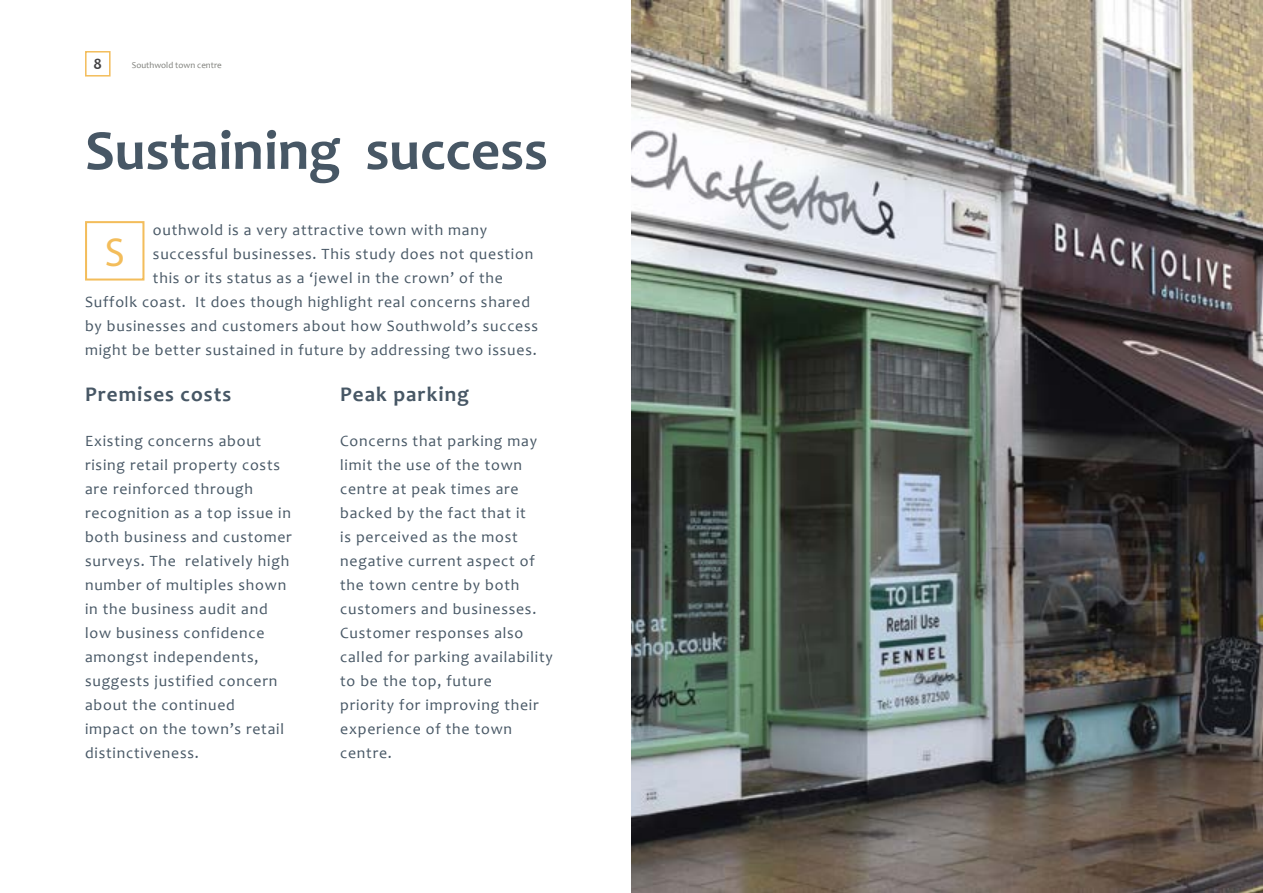
<style>
.page{position:relative;width:1263px;height:893px;background:#fff}
.page>*{position:absolute;margin:0;border:0;box-sizing:border-box;transform-origin:0 0}
.t1{font:700 57px "Candara";color:#475765}
.t2{font:40.5px "Myriad Pro";color:#f3bd5b}
.t3{font:700 21px "Candara";letter-spacing:.05em;color:#475765}
.t4{font:15.75px/24px "Candara";letter-spacing:.05em;color:#475765}
.t5{font:700 15.75px "Candara";color:#414042}
.t6{font:9px "Candara";color:#7f807b}
</style>
<div class="page">
<div style="left:85px;top:51px;width:26px;height:26px;border:2px solid #f3bd5b"></div>
<img style="left:631px;top:0;width:632px;height:893px">
<div style="left:85px;top:221px;width:59px;height:60px;border:2px solid #f3bd5b"></div>
<p class="t5" style="left:94px;top:54px;width:10px">8</p>
<p class="t6" style="left:132px;top:59px;width:92px">Southwold town centre</p>
<h1 class="t1" style="left:85px;top:115px;width:464px">Sustaining success</h1>
<p class="t4" style="left:153px;top:218px;width:336px">outhwold is a very attractive town with many</p>
<p class="t4" style="left:153px;top:242px;width:382px">successful businesses. This study does not question</p>
<p class="t4" style="left:153px;top:266px;width:351px">this or its status as a ‘jewel in the crown’ of the</p>
<p class="t4" style="left:85px;top:290px;width:446px">Suffolk coast. It does though highlight real concerns shared</p>
<p class="t4" style="left:85px;top:314px;width:455px">by businesses and customers about how Southwold’s success</p>
<p class="t4" style="left:85px;top:338px;width:453px">might be better sustained in future by addressing two issues.</p>
<h3 class="t3" style="left:85px;top:381px;width:148px">Premises costs</h3>
<p class="t4" style="left:85px;top:429px;width:208px">Existing concerns about rising retail property costs are reinforced through recognition as a top issue in both business and customer surveys. The relatively high number of multiples shown in the business audit and low business confidence amongst independents, suggests justified concern about the continued<br>impact on the town’s retail distinctiveness.</p>
<h2 class="t2" style="left:105px;top:227px;width:21px">S</h2>
<h3 class="t3" style="left:340px;top:381px;width:130px">Peak parking</h3>
<p class="t4" style="left:340px;top:429px;width:214px">Concerns that parking may limit the use of the town centre at peak times are backed by the fact that it<br>is perceived as the most negative current aspect of the town centre by both customers and businesses.<br>Customer responses also called for parking availability to be the top, future<br>priority for improving their experience of the town centre.</p>
</div>
